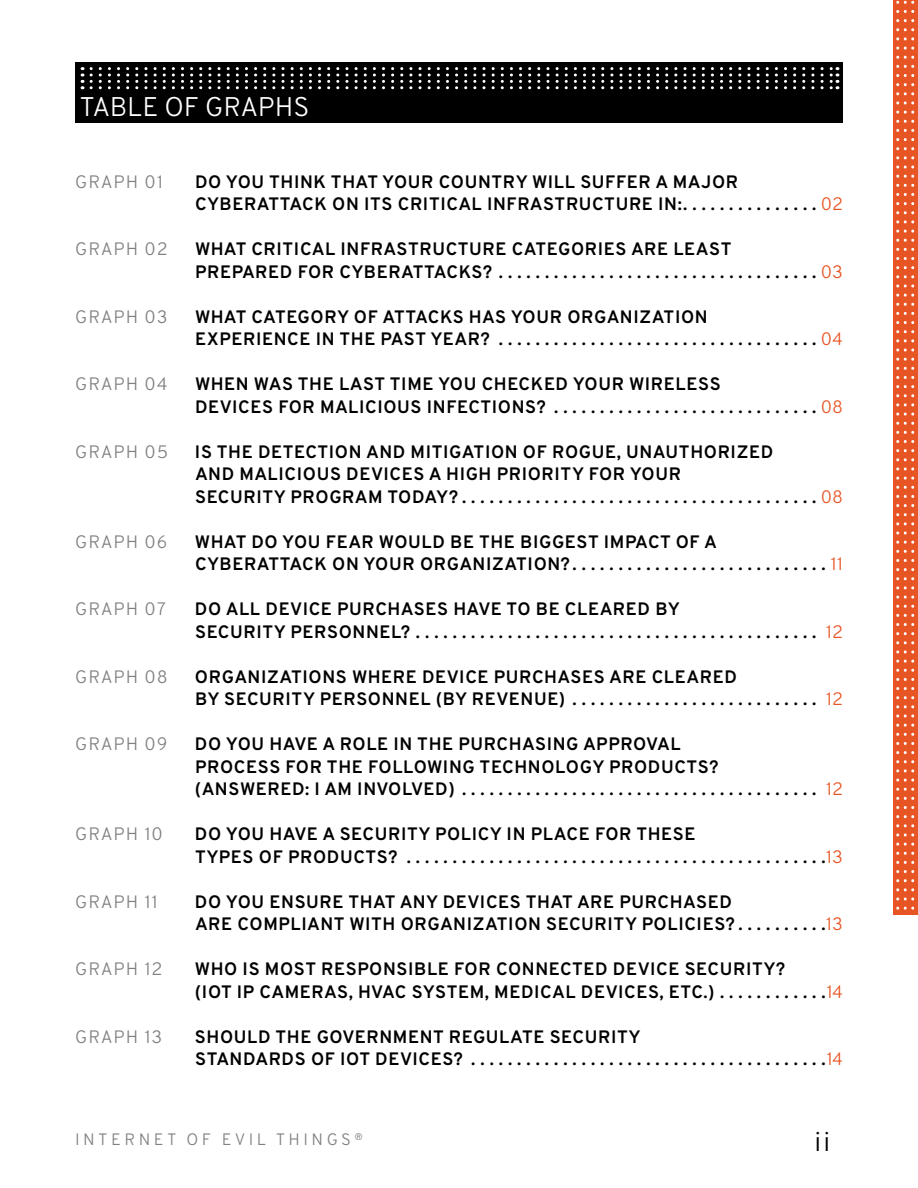
<style>
.page{position:relative;width:918px;height:1188px;background:#fff}
.page>*{position:absolute;margin:0;border:0;box-sizing:border-box;transform-origin:0 0}
.t1{font:300 27px "Overpass";color:#fff}
.t2{font:300 27px "Overpass";color:#000}
.t3{font:700 18px/22.5px "Overpass";letter-spacing:.035em;color:#000}
.t4{font:300 18px "Overpass";letter-spacing:.05em;color:#808080}
.t5{font:300 16.5px "Overpass";letter-spacing:.21em;color:#808080}
.s1{font-weight:300;color:#e75525}
</style>
<div class="page">
<div style="left:893px;top:0;width:25px;height:915px;background:#e75525"></div>
<svg style="left:896px;top:0;width:18px;height:910px"></svg>
<div style="left:75px;top:62px;width:768px;height:61px;background:#000"></div>
<svg style="left:82px;top:67px;width:1px;height:22px"></svg>
<svg style="left:91px;top:67px;width:747px;height:22px"></svg>
<h1 class="t1" style="left:80px;top:90px;width:231px">TABLE OF GRAPHS</h1>
<p class="t4" style="left:75px;top:170px;width:89px">GRAPH 01</p>
<p class="t3" style="left:195px;top:170px;width:649px">DO YOU THINK THAT YOUR COUNTRY WILL SUFFER A MAJOR<br>CYBERATTACK ON ITS CRITICAL INFRASTRUCTURE IN: . . . . . . . . . . . . . . <span class="s1">02</span></p>
<p class="t4" style="left:75px;top:238px;width:94px">GRAPH 02</p>
<p class="t3" style="left:195px;top:238px;width:649px">WHAT CRITICAL INFRASTRUCTURE CATEGORIES ARE LEAST<br>PREPARED FOR CYBERATTACKS? . . . . . . . . . . . . . . . . . . . . . . . . . . . . . . . . . . <span class="s1">03</span></p>
<p class="t4" style="left:75px;top:305px;width:94px">GRAPH 03</p>
<p class="t3" style="left:195px;top:305px;width:649px">WHAT CATEGORY OF ATTACKS HAS YOUR ORGANIZATION<br>EXPERIENCE IN THE PAST YEAR? . . . . . . . . . . . . . . . . . . . . . . . . . . . . . . . . . . <span class="s1">04</span></p>
<p class="t4" style="left:75px;top:373px;width:94px">GRAPH 04</p>
<p class="t3" style="left:195px;top:373px;width:649px">WHEN WAS THE LAST TIME YOU CHECKED YOUR WIRELESS<br>DEVICES FOR MALICIOUS INFECTIONS? . . . . . . . . . . . . . . . . . . . . . . . . . . . . <span class="s1">08</span></p>
<p class="t4" style="left:75px;top:440px;width:95px">GRAPH 05</p>
<p class="t3" style="left:195px;top:440px;width:650px">IS THE DETECTION AND MITIGATION OF ROGUE, UNAUTHORIZED<br>AND MALICIOUS DEVICES A HIGH PRIORITY FOR YOUR<br>SECURITY PROGRAM TODAY? . . . . . . . . . . . . . . . . . . . . . . . . . . . . . . . . . . . . . . <span class="s1">08</span></p>
<p class="t4" style="left:75px;top:530px;width:94px">GRAPH 06</p>
<p class="t3" style="left:195px;top:530px;width:649px">WHAT DO YOU FEAR WOULD BE THE BIGGEST IMPACT OF A<br>CYBERATTACK ON YOUR ORGANIZATION? . . . . . . . . . . . . . . . . . . . . . . . . . . . . <span class="s1">11</span></p>
<p class="t4" style="left:75px;top:598px;width:92px">GRAPH 07</p>
<p class="t3" style="left:195px;top:598px;width:649px">DO ALL DEVICE PURCHASES HAVE TO BE CLEARED BY<br>SECURITY PERSONNEL? . . . . . . . . . . . . . . . . . . . . . . . . . . . . . . . . . . . . . . . . . . . . <span class="s1">12</span></p>
<p class="t4" style="left:75px;top:665px;width:94px">GRAPH 08</p>
<p class="t3" style="left:195px;top:665px;width:649px">ORGANIZATIONS WHERE DEVICE PURCHASES ARE CLEARED<br>BY SECURITY PERSONNEL (BY REVENUE) . . . . . . . . . . . . . . . . . . . . . . . . . . . <span class="s1">12</span></p>
<p class="t4" style="left:75px;top:733px;width:94px">GRAPH 09</p>
<p class="t3" style="left:195px;top:733px;width:650px">DO YOU HAVE A ROLE IN THE PURCHASING APPROVAL<br>PROCESS FOR THE FOLLOWING TECHNOLOGY PRODUCTS?<br>(ANSWERED: I AM INVOLVED) . . . . . . . . . . . . . . . . . . . . . . . . . . . . . . . . . . . . . . . <span class="s1">12</span></p>
<p class="t4" style="left:75px;top:823px;width:89px">GRAPH 10</p>
<p class="t3" style="left:195px;top:823px;width:649px">DO YOU HAVE A SECURITY POLICY IN PLACE FOR THESE<br>TYPES OF PRODUCTS? . . . . . . . . . . . . . . . . . . . . . . . . . . . . . . . . . . . . . . . . . . . . . <span class="s1">13</span></p>
<p class="t4" style="left:75px;top:890px;width:84px">GRAPH 11</p>
<p class="t3" style="left:195px;top:890px;width:649px">DO YOU ENSURE THAT ANY DEVICES THAT ARE PURCHASED<br>ARE COMPLIANT WITH ORGANIZATION SECURITY POLICIES? . . . . . . . . . <span class="s1">13</span></p>
<p class="t4" style="left:75px;top:958px;width:89px">GRAPH 12</p>
<p class="t3" style="left:195px;top:958px;width:649px">WHO IS MOST RESPONSIBLE FOR CONNECTED DEVICE SECURITY?<br>(IOT IP CAMERAS, HVAC SYSTEM, MEDICAL DEVICES, ETC.) . . . . . . . . . . . <span class="s1">14</span></p>
<p class="t4" style="left:75px;top:1025px;width:89px">GRAPH 13</p>
<p class="t3" style="left:195px;top:1025px;width:649px">SHOULD THE GOVERNMENT REGULATE SECURITY<br>STANDARDS OF IOT DEVICES? . . . . . . . . . . . . . . . . . . . . . . . . . . . . . . . . . . . . . . <span class="s1">14</span></p>
<p class="t5" style="left:75px;top:1129px;width:289px">INTERNET OF EVIL THINGS <sup>®</sup></p>
<h1 class="t2" style="left:815px;top:1126px;width:17px">ii</h1>
</div>
